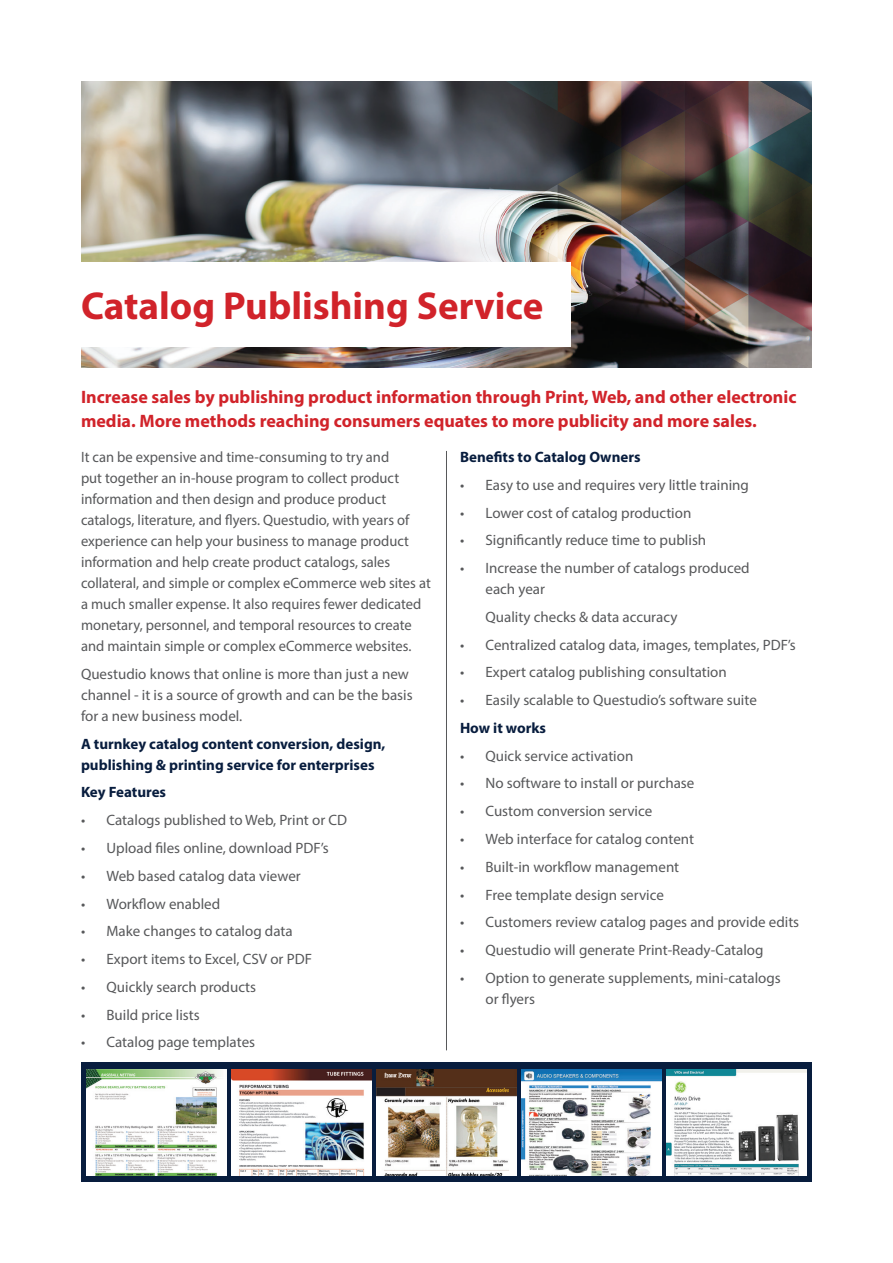
<style>
.page{position:relative;width:893px;height:1263px;background:#fff}
.page>*{position:absolute;margin:0;border:0;box-sizing:border-box;transform-origin:0 0}
.t1{font:700 39px "Myriad Pro";color:#d1232a}
.t2{font:700 18px/24px "Myriad Pro";color:#d1232a}
.t3{font:15px/21px "Myriad Pro";color:#57585a}
.t4{font:700 15px/21px "Myriad Pro";color:#081d3e}
</style>
<div class="page">
<div style="left:81px;top:1063px;width:731px;height:119px;background:#081d3e"></div>
<img style="left:81px;top:81px;width:413px;height:287px">
<div style="left:0;top:262px;width:570px;height:85px;background:#fff"></div>
<img style="left:494px;top:81px;width:318px;height:287px">
<hr style="left:446px;top:451px;width:1px;height:599px;background:#57585a">
<img style="left:86px;top:1070px;width:140px;height:105px">
<img style="left:231px;top:1070px;width:141px;height:105px">
<img style="left:376px;top:1070px;width:141px;height:105px">
<img style="left:521px;top:1070px;width:141px;height:105px">
<img style="left:666px;top:1070px;width:141px;height:105px">
<p class="t1" style="left:81px;top:280px;width:464px">Catalog Publishing Service</p>
<p class="t2" style="left:81px;top:384px;width:717px">Increase sales by publishing product information through Print, Web, and other electronic media. More methods reaching consumers equates to more publicity and more sales.</p>
<p class="t4" style="left:460px;top:446px;width:182px">Benefits to Catalog Owners</p>
<p class="t3" style="left:460px;top:474px;width:290px">• Easy to use and requires very little training</p>
<p class="t3" style="left:460px;top:502px;width:233px">• Lower cost of catalog production</p>
<p class="t3" style="left:460px;top:530px;width:248px">• Significantly reduce time to publish</p>
<p class="t3" style="left:485px;top:557px;width:266px;text-indent:-26px">• Increase the number of catalogs produced each year</p>
<p class="t3" style="left:485px;top:606px;width:193px">Quality checks &amp; data accuracy</p>
<p class="t3" style="left:460px;top:634px;width:337px">• Centralized catalog data, images, templates, PDF’s</p>
<p class="t3" style="left:460px;top:662px;width:268px">• Expert catalog publishing consultation</p>
<p class="t3" style="left:460px;top:689px;width:298px">• Easily scalable to Questudio’s software suite</p>
<p class="t4" style="left:460px;top:717px;width:87px">How it works</p>
<p class="t3" style="left:460px;top:745px;width:175px">• Quick service activation</p>
<p class="t3" style="left:460px;top:773px;width:236px">• No software to install or purchase</p>
<p class="t3" style="left:460px;top:800px;width:194px">• Custom conversion service</p>
<p class="t3" style="left:460px;top:828px;width:236px">• Web interface for catalog content</p>
<p class="t3" style="left:460px;top:856px;width:221px">• Built-in workflow management</p>
<p class="t3" style="left:460px;top:884px;width:205px">• Free template design service</p>
<p class="t3" style="left:460px;top:911px;width:341px">• Customers review catalog pages and provide edits</p>
<p class="t3" style="left:460px;top:939px;width:305px">• Questudio will generate Print-Ready-Catalog</p>
<p class="t3" style="left:485px;top:967px;width:297px;text-indent:-26px">• Option to generate supplements, mini-catalogs or flyers</p>
<p class="t3" style="left:81px;top:446px;width:351px">It can be expensive and time-consuming to try and<br>put together an in-house program to collect product information and then design and produce product catalogs, literature, and flyers. Questudio, with years of experience can help your business to manage product information and help create product catalogs, sales collateral, and simple or complex eCommerce web sites at a much smaller expense. It also requires fewer dedicated monetary, personnel, and temporal resources to create and maintain simple or complex eCommerce websites.</p>
<p class="t3" style="left:81px;top:663px;width:333px">Questudio knows that online is more than just a new channel - it is a source of growth and can be the basis for a new business model.</p>
<p class="t4" style="left:81px;top:733px;width:306px">A turnkey catalog content conversion, design, publishing &amp; printing service for enterprises</p>
<p class="t4" style="left:81px;top:781px;width:87px">Key Features</p>
<p class="t3" style="left:81px;top:809px;width:268px">• Catalogs published to Web, Print or CD</p>
<p class="t3" style="left:81px;top:837px;width:249px">• Upload files online, download PDF’s</p>
<p class="t3" style="left:81px;top:865px;width:221px">• Web based catalog data viewer</p>
<p class="t3" style="left:81px;top:893px;width:141px">• Workflow enabled</p>
<p class="t3" style="left:81px;top:920px;width:213px">• Make changes to catalog data</p>
<p class="t3" style="left:81px;top:948px;width:232px">• Export items to Excel, CSV or PDF</p>
<p class="t3" style="left:81px;top:976px;width:177px">• Quickly search products</p>
<p class="t3" style="left:81px;top:1004px;width:120px">• Build price lists</p>
<p class="t3" style="left:81px;top:1031px;width:176px">• Catalog page templates</p>
</div>
